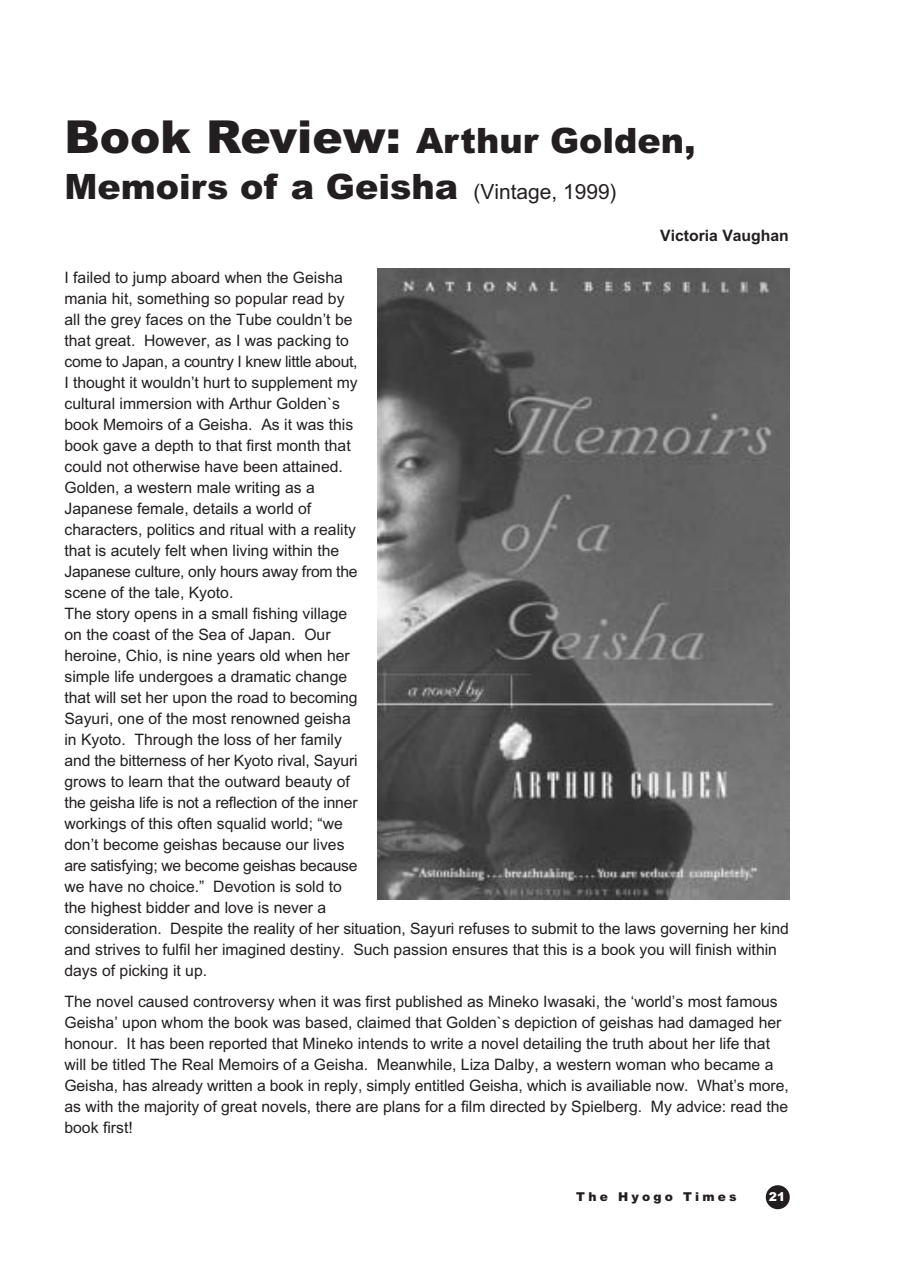
<style>
.page{position:relative;width:903px;height:1276px;background:#fff}
.page>*{position:absolute;margin:0;border:0;box-sizing:border-box;transform-origin:0 0}
.t1{font:900 35px/45.5px "Arial";color:#231f20}
.t2{font:15.75px/21px "Arial";color:#231f20}
.t3{font:700 15.75px "Arial";color:#231f20}
.t4{font:900 12.25px "Arial";letter-spacing:.26em;color:#231f20}
.t5{font:900 12.25px "Arial";color:#fff}
.s1{font-size:45.5px}
.s2{font-weight:400;font-size:21px}
</style>
<div class="page">
<div style="left:766px;top:1185px;width:24px;height:24px;background:#231f20;border:2px solid #231f20;border-radius:50%"></div>
<img style="left:378px;top:269px;width:412px;height:631px">
<h1 class="t1" style="left:64px;top:122px;width:633px"><span class="s1">Book Review:</span> Arthur Golden,<br>Memoirs of a Geisha <span class="s2">(Vintage, 1999)</span></h1>
<p class="t3" style="left:660px;top:230px;width:130px">Victoria Vaughan</p>
<p class="t2" style="left:64px;top:268px;width:726px">I failed to jump aboard when the Geisha<br>mania hit, something so popular read by<br>all the grey faces on the Tube couldn’t be<br>that great. However, as I was packing to<br>come to Japan, a country I knew little about,<br>I thought it wouldn’t hurt to supplement my<br>cultural immersion with Arthur Golden`s<br>book Memoirs of a Geisha. As it was this<br>book gave a depth to that first month that<br>could not otherwise have been attained.<br>Golden, a western male writing as a<br>Japanese female, details a world of<br>characters, politics and ritual with a reality<br>that is acutely felt when living within the<br>Japanese culture, only hours away from the<br>scene of the tale, Kyoto.<br>The story opens in a small fishing village<br>on the coast of the Sea of Japan. Our<br>heroine, Chio, is nine years old when her<br>simple life undergoes a dramatic change<br>that will set her upon the road to becoming<br>Sayuri, one of the most renowned geisha<br>in Kyoto. Through the loss of her family<br>and the bitterness of her Kyoto rival, Sayuri<br>grows to learn that the outward beauty of<br>the geisha life is not a reflection of the inner<br>workings of this often squalid world; “we<br>don’t become geishas because our lives<br>are satisfying; we become geishas because<br>we have no choice.” Devotion is sold to<br>the highest bidder and love is never a<br>consideration. Despite the reality of her situation, Sayuri refuses to submit to the laws governing her kind and strives to fulfil her imagined destiny. Such passion ensures that this is a book you will finish within days of picking it up.</p>
<p class="t2" style="left:64px;top:993px;width:726px">The novel caused controversy when it was first published as Mineko Iwasaki, the ‘world’s most famous Geisha’ upon whom the book was based, claimed that Golden`s depiction of geishas had damaged her honour. It has been reported that Mineko intends to write a novel detailing the truth about her life that will be titled The Real Memoirs of a Geisha. Meanwhile, Liza Dalby, a western woman who became a Geisha, has already written a book in reply, simply entitled Geisha, which is availiable now. What’s more, as with the majority of great novels, there are plans for a film directed by Spielberg. My advice: read the book first!</p>
<p class="t4" style="left:576px;top:1192px;width:162px">The Hyogo Times</p>
<p class="t5" style="left:769px;top:1192px;width:18px">21</p>
</div>
